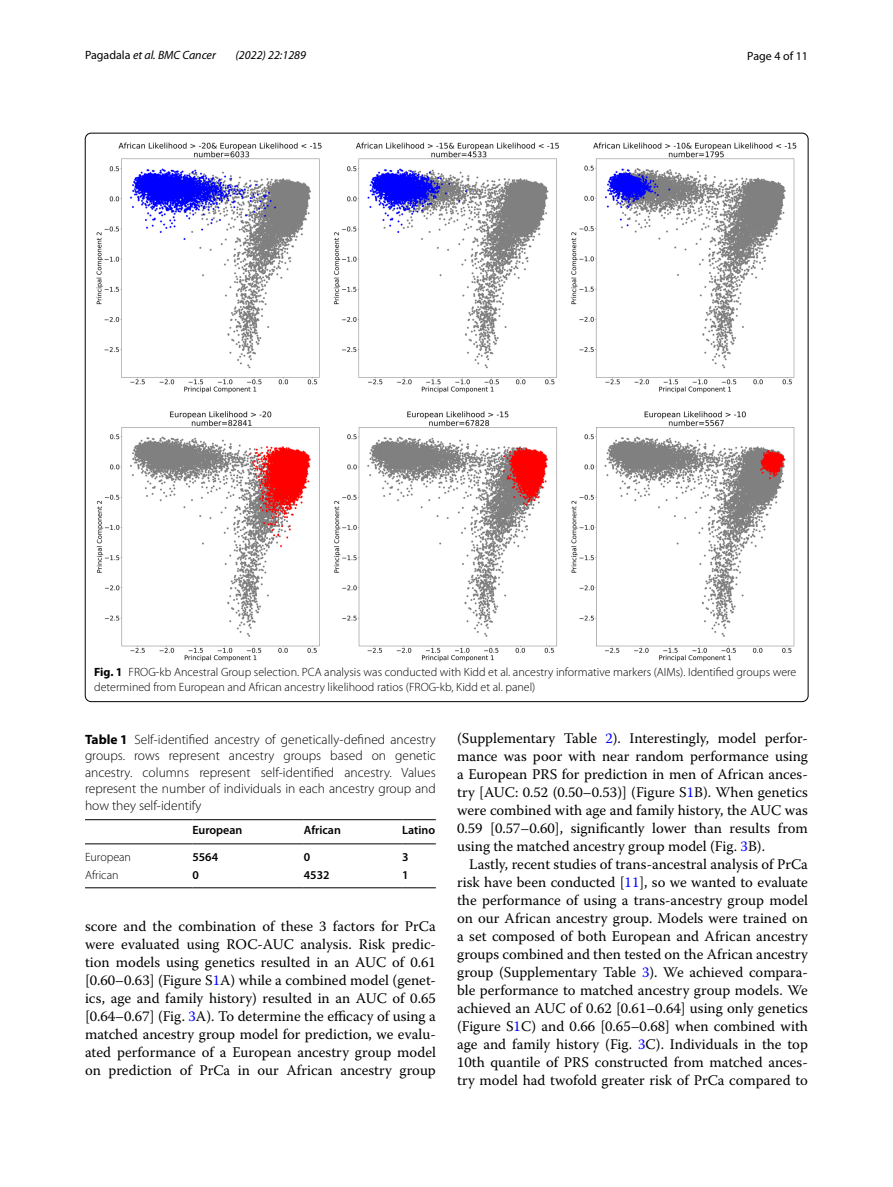
<style>
.page{position:relative;width:893px;height:1187px;background:#fff}
.page>*{position:absolute;margin:0;border:0;box-sizing:border-box;transform-origin:0 0}
.t1{font:14.7px/18px "Warnock Pro";color:#000;text-align:justify}
.t2{font:300 13.5px/16.5px "Myriad Pro";color:#000;text-align:justify}
.t3{font:300 12px/15px "Myriad Pro";color:#000}
.t4{font:italic 12px "Myriad Pro";color:#000}
.t5{font:600 12px "Myriad Pro";color:#000}
.t6{font:12px "Myriad Pro";color:#000}
.s1{font-style:normal}
.s2{font-weight:700}
.s3{color:#00f}
</style>
<div class="page">
<img style="left:96px;top:142px;width:701px;height:519px">
<hr style="left:85px;top:819px;width:107px;height:1px;background:#000">
<hr style="left:85px;top:843px;width:107px;height:1px;background:#000">
<hr style="left:192px;top:819px;width:112px;height:1px;background:#000">
<hr style="left:192px;top:843px;width:112px;height:1px;background:#000">
<hr style="left:304px;top:819px;width:98px;height:1px;background:#000">
<hr style="left:304px;top:843px;width:98px;height:1px;background:#000">
<hr style="left:402px;top:819px;width:34px;height:1px;background:#000">
<hr style="left:402px;top:843px;width:34px;height:1px;background:#000">
<hr style="left:85px;top:887px;width:107px;height:1px;background:#000">
<hr style="left:192px;top:887px;width:112px;height:1px;background:#000">
<hr style="left:304px;top:887px;width:98px;height:1px;background:#000">
<hr style="left:402px;top:887px;width:34px;height:1px;background:#000">
<p class="t4" style="left:85px;top:48px;width:132px"><span class="s1">Pagadala</span> et al. BMC Cancer</p>
<p class="t4" style="left:236px;top:48px;width:72px">(2022) 22:1289</p>
<p class="t6" style="left:747px;top:48px;width:62px">Page 4 of 11</p>
<p class="t3" style="left:94px;top:665px;width:704px"><span class="s2">Fig. 1</span> FROG-kb Ancestral Group selection. PCA analysis was conducted with Kidd et al. ancestry informative markers (AIMs). Identified groups were determined from European and African ancestry likelihood ratios (FROG-kb, Kidd et al. panel)</p>
<p class="t2" style="left:85px;top:731px;width:352px"><span class="s2">Table 1</span> Self-identified ancestry of genetically-defined ancestry groups. rows represent ancestry groups based on genetic ancestry. columns represent self-identified ancestry. Values represent the number of individuals in each ancestry group and how they self-identify</p>
<p class="t5" style="left:192px;top:822px;width:52px">European</p>
<p class="t5" style="left:304px;top:822px;width:39px">African</p>
<p class="t5" style="left:402px;top:822px;width:34px">Latino</p>
<p class="t3" style="left:85px;top:849px;width:48px">European</p>
<p class="t5" style="left:192px;top:849px;width:27px">5564</p>
<p class="t5" style="left:304px;top:849px;width:8px">0</p>
<p class="t5" style="left:402px;top:849px;width:8px">3</p>
<p class="t3" style="left:85px;top:867px;width:35px">African</p>
<p class="t5" style="left:192px;top:867px;width:8px">0</p>
<p class="t5" style="left:304px;top:867px;width:27px">4532</p>
<p class="t5" style="left:402px;top:867px;width:8px">1</p>
<p class="t1" style="left:457px;top:729px;width:352px">(Supplementary Table <span class="s3">2</span>). Interestingly, model perfor&shy;mance was poor with near random performance using a European PRS for prediction in men of African ances&shy;try [AUC: 0.52 (0.50–0.53)] (Figure S<span class="s3">1</span>B). When genetics were combined with age and family history, the AUC was 0.59 [0.57–0.60], significantly lower than results from using the matched ancestry group model (Fig. <span class="s3">3</span>B).</p>
<p class="t1" style="left:457px;top:855px;width:352px;text-indent:12px">Lastly, recent studies of trans-ancestral analysis of PrCa risk have been conducted [<span class="s3">11</span>], so we wanted to evaluate the performance of using a trans-ancestry group model on our African ancestry group. Models were trained on a set composed of both European and African ancestry groups combined and then tested on the African ancestry group (Supplementary Table <span class="s3">3</span>). We achieved compara&shy;ble performance to matched ancestry group models. We achieved an AUC of 0.62 [0.61–0.64] using only genetics (Figure S<span class="s3">1</span>C) and 0.66 [0.65–0.68] when combined with age and family history (Fig. <span class="s3">3</span>C). Individuals in the top 10th quantile of PRS constructed from matched ances&shy;try model had twofold greater risk of PrCa compared to</p>
<p class="t1" style="left:85px;top:916px;width:352px">score and the combination of these 3 factors for PrCa were evaluated using ROC-AUC analysis. Risk predic&shy;tion models using genetics resulted in an AUC of 0.61 [0.60–0.63] (Figure S<span class="s3">1</span>A) while a combined model (genet&shy;ics, age and family history) resulted in an AUC of 0.65 [0.64–0.67] (Fig. <span class="s3">3</span>A). To determine the efficacy of using a matched ancestry group model for prediction, we evalu&shy;ated performance of a European ancestry group model on prediction of PrCa in our African ancestry group</p>
</div>
